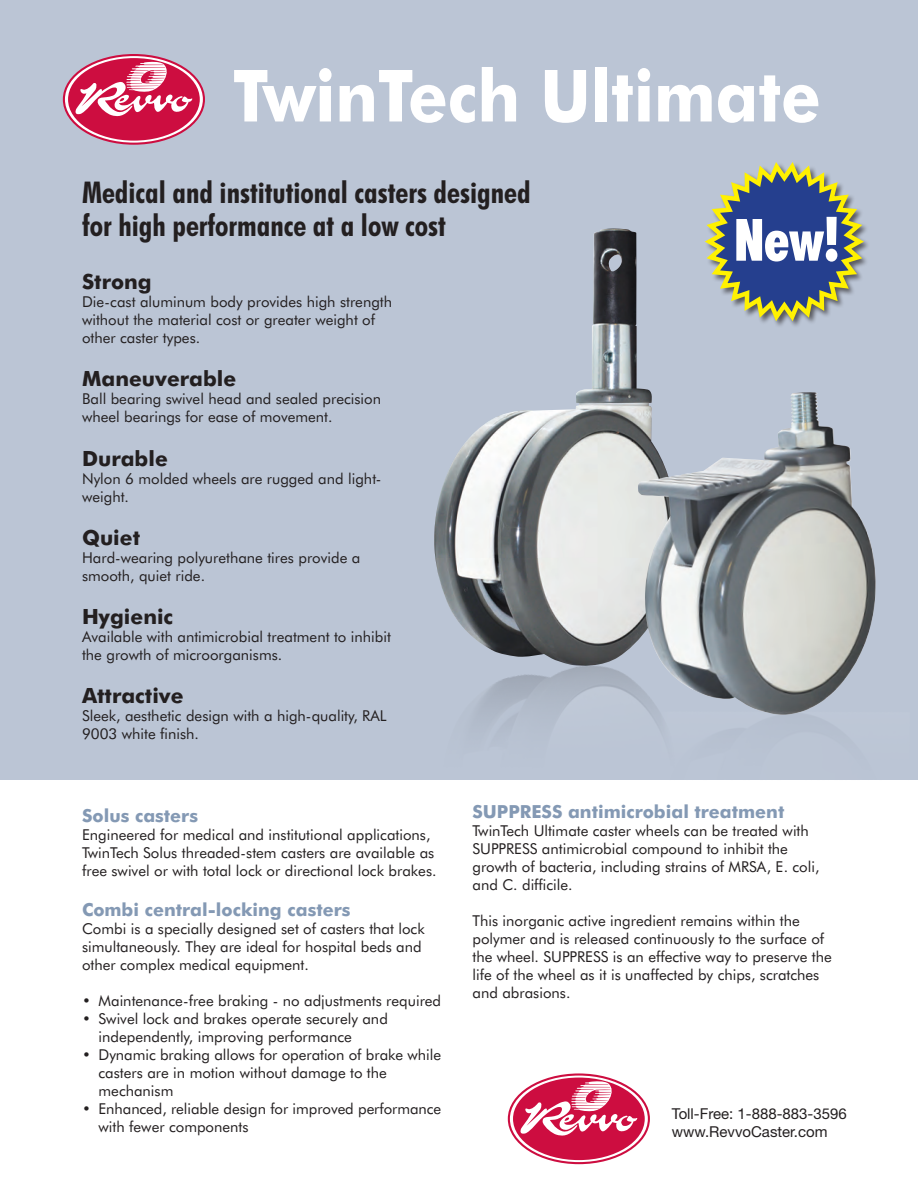
<style>
.page{position:relative;width:918px;height:1188px;background:#fff}
.page>*{position:absolute;margin:0;border:0;box-sizing:border-box;transform-origin:0 0}
.t1{font:700 72px "Futura BT";color:#fff;scale:.9 1}
.t2{font:900 condensed 58.5px "Futura BT";color:#fff;scale:.9 1}
.t3{font:700 condensed 30px "Futura BT";color:#231f20}
.t4{font:700 21px "Futura BT";color:#231f20}
.t5{font:700 18px "Futura BT";color:#8499b4}
.t6{font:15px/18px "Futura BT";color:#231f20}
.t7{font:15px "Helvetica Neue";color:#231f20}
</style>
<div class="page">
<div style="left:0;top:0;width:918px;height:780px;background:#bbc5d5"></div>
<img style="left:434px;top:228px;width:217px;height:440px">
<img style="left:638px;top:392px;width:238px;height:322px">
<svg style="left:509px;top:1075px;width:140px;height:88px"></svg>
<div style="left:508px;top:1073px;width:142px;height:91px;border:2px solid #cd0d40;border-radius:50%"></div>
<div style="left:513px;top:1078px;width:132px;height:82px;background:#cd0d40;border-radius:50%"></div>
<svg style="left:519px;top:1081px;width:119px;height:56px"></svg>
<svg style="left:64px;top:55px;width:140px;height:89px"></svg>
<div style="left:63px;top:54px;width:142px;height:91px;border:2px solid #cd0d40;border-radius:50%"></div>
<div style="left:68px;top:58px;width:132px;height:83px;background:#cd0d40;border-radius:50%"></div>
<svg style="left:75px;top:61px;width:118px;height:56px"></svg>
<img style="left:650px;top:710px;width:226px;height:34px">
<svg style="left:705px;top:162px;width:163px;height:164px"></svg>
<p class="t1" style="left:233px;top:52px;width:655px">TwinTech Ultimate</p>
<p class="t3" style="left:82px;top:174px;width:450px">Medical and institutional casters designed</p>
<p class="t3" style="left:82px;top:207px;width:365px">for high performance at a low cost</p>
<p class="t4" style="left:82px;top:269px;width:71px">Strong</p>
<p class="t6" style="left:82px;top:293px;width:312px">Die-cast aluminum body provides high strength without the material cost or greater weight of other caster types.</p>
<p class="t4" style="left:82px;top:366px;width:156px">Maneuverable</p>
<p class="t6" style="left:82px;top:390px;width:301px">Ball bearing swivel head and sealed precision wheel bearings for ease of movement.</p>
<p class="t4" style="left:82px;top:445px;width:87px">Durable</p>
<p class="t6" style="left:82px;top:469px;width:301px">Nylon 6 molded wheels are rugged and light&shy;weight.</p>
<p class="t4" style="left:82px;top:524px;width:60px">Quiet</p>
<p class="t6" style="left:82px;top:548px;width:280px">Hard-wearing polyurethane tires provide a smooth, quiet ride.</p>
<p class="t4" style="left:82px;top:604px;width:93px">Hygienic</p>
<p class="t6" style="left:82px;top:627px;width:310px">Available with antimicrobial treatment to inhibit the growth of microorganisms.</p>
<p class="t4" style="left:82px;top:683px;width:103px">Attractive</p>
<p class="t6" style="left:82px;top:707px;width:306px">Sleek, aesthetic design with a high-quality, RAL<br>9003 white finish.</p>
<p class="t2" style="left:734px;top:204px;width:118px">New!</p>
<p class="t5" style="left:82px;top:805px;width:117px">Solus casters</p>
<p class="t6" style="left:82px;top:826px;width:356px">Engineered for medical and institutional applications,<br>TwinTech Solus threaded-stem casters are available as free swivel or with total lock or directional lock brakes.</p>
<p class="t5" style="left:82px;top:898px;width:270px">Combi central-locking casters</p>
<p class="t6" style="left:82px;top:919px;width:344px">Combi is a specially designed set of casters that lock simultaneously. They are ideal for hospital beds and other complex medical equipment.</p>
<p class="t6" style="left:82px;top:991px;width:361px">• Maintenance-free braking - no adjustments required</p>
<p class="t6" style="left:82px;top:1009px;width:307px">• Swivel lock and brakes operate securely and</p>
<p class="t6" style="left:99px;top:1027px;width:255px">independently, improving performance</p>
<p class="t6" style="left:99px;top:1045px;width:344px;text-indent:-16px">• Dynamic braking allows for operation of brake while casters are in motion without damage to the mechanism</p>
<p class="t6" style="left:99px;top:1099px;width:344px;text-indent:-16px">• Enhanced, reliable design for improved performance with fewer components</p>
<p class="t5" style="left:472px;top:800px;width:313px">SUPPRESS antimicrobial treatment</p>
<p class="t6" style="left:472px;top:821px;width:349px">TwinTech Ultimate caster wheels can be treated with SUPPRESS antimicrobial compound to inhibit the growth of bacteria, including strains of MRSA, E. coli, and C. difficile.</p>
<p class="t6" style="left:472px;top:911px;width:361px">This inorganic active ingredient remains within the polymer and is released continuously to the surface of the wheel. SUPPRESS is an effective way to preserve the life of the wheel as it is unaffected by chips, scratches and abrasions.</p>
<p class="t7" style="left:672px;top:1105px;width:177px">Toll-Free: 1-888-883-3596</p>
<p class="t7" style="left:672px;top:1123px;width:157px">www.RevvoCaster.com</p>
</div>
